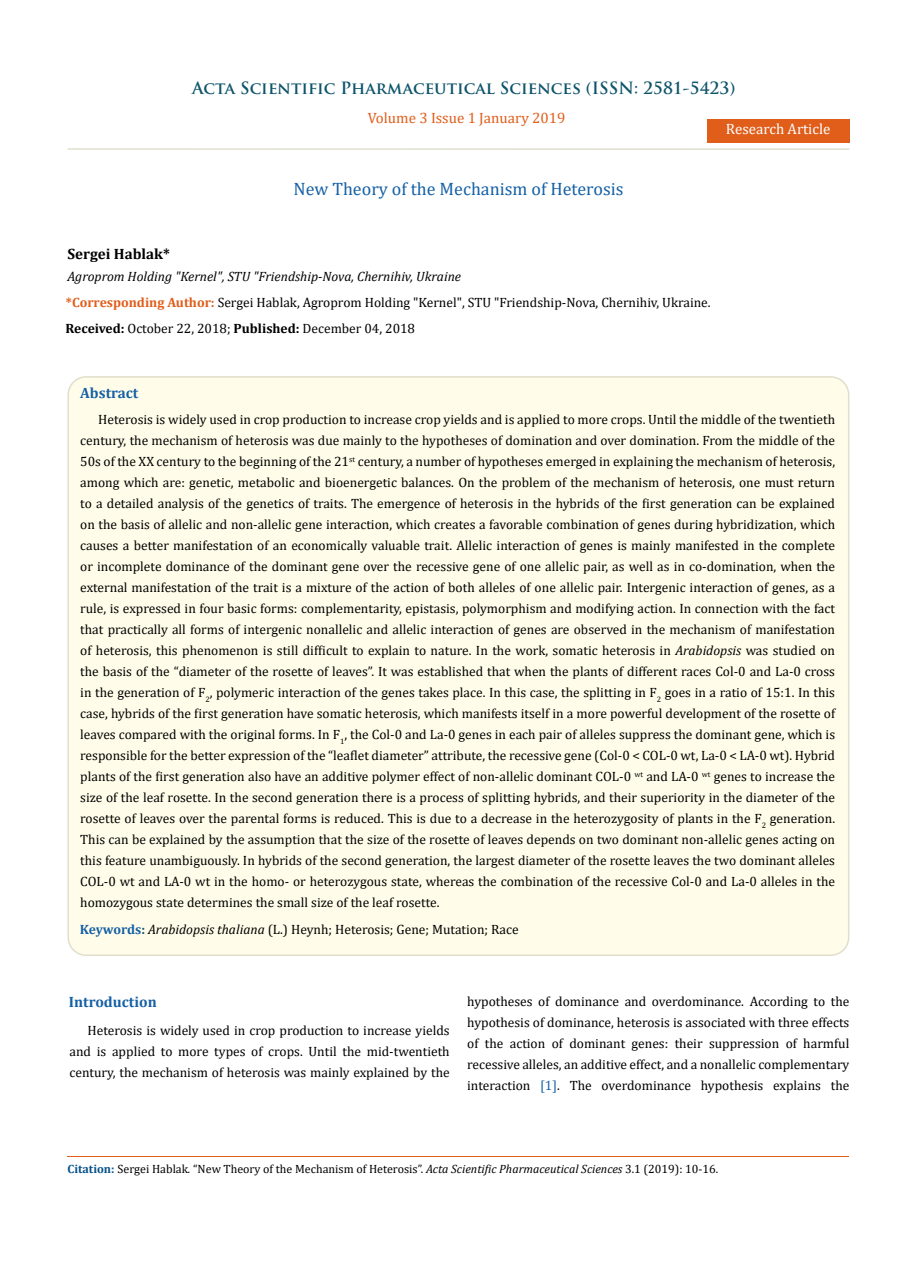
<style>
.page{position:relative;width:917px;height:1262px;background:#fff}
.page>*{position:absolute;margin:0;border:0;box-sizing:border-box;transform-origin:0 0}
.t1{font:18px "Cambria";color:#1560a6}
.t2{font:700 16.5px "Trajan Pro";color:#0e546a}
.t3{font:15px "Cambria";color:#e05d1a}
.t4{font:700 15px "Cambria";color:#1560a6}
.t5{font:15px "Cambria";color:#fff}
.t6{font:700 15px "Cambria";color:#000}
.t7{font:13.5px/21px "Cambria";color:#000;text-align:justify}
.t8{font:12px "Cambria";color:#000}
.s1{font-style:italic}
.s2{font-weight:700;color:#e05d1a}
.s3{font-weight:700}
.s4{font-weight:700;color:#1560a6}
.s5{font-weight:700;color:#0e546a}
.s6{color:#1560a6}
.s7{font-weight:700;color:#035089}
</style>
<div class="page">
<div style="left:707px;top:119px;width:142px;height:23px;background:#e05d1a"></div>
<div style="left:68px;top:377px;width:780px;height:578px;background:#fffde9;border-radius:18px"></div>
<hr style="left:67px;top:1156px;width:782px;height:1px;background:#e05d1a">
<hr style="left:67px;top:148px;width:782px;height:2px;background:#e0dfcd">
<p class="t2" style="left:192px;top:77px;width:545px">Acta Scientific Pharmaceutical Sciences (ISSN: 2581-5423)</p>
<p class="t3" style="left:368px;top:109px;width:199px">Volume 3 Issue 1 January 2019</p>
<p class="t5" style="left:726px;top:120px;width:106px">Research Article</p>
<h1 class="t1" style="left:293px;top:178px;width:331px">New Theory of the Mechanism of Heterosis</h1>
<p class="t6" style="left:67px;top:243px;width:104px">Sergei Hablak*</p>
<p class="t7" style="left:66px;top:263px;width:646px;line-height:25.8px"><span class="s1">Agroprom Holding "Kernel", STU "Friendship-Nova, Chernihiv, Ukraine<br></span><span class="s2">*Corresponding Author:</span> Sergei Hablak, Agroprom Holding "Kernel", STU "Friendship-Nova, Chernihiv, Ukraine.</p>
<p class="t7" style="left:66px;top:318px;width:351px"><span class="s3">Received:</span> October 22, 2018; <span class="s3">Published:</span> December 04, 2018</p>
<p class="t4" style="left:80px;top:382px;width:60px">Abstract</p>
<p class="t7" style="left:80px;top:409px;width:756px;text-indent:18px">Heterosis is widely used in crop production to increase crop yields and is applied to more crops. Until the middle of the twentieth century, the mechanism of heterosis was due mainly to the hypotheses of domination and over domination. From the middle of the 50s of the XX century to the beginning of the 21<sup>st</sup> century, a number of hypotheses emerged in explaining the mechanism of heterosis, among which are: genetic, metabolic and bioenergetic balances. On the problem of the mechanism of heterosis, one must return to a detailed analysis of the genetics of traits. The emergence of heterosis in the hybrids of the first generation can be explained on the basis of allelic and non-allelic gene interaction, which creates a favorable combination of genes during hybridization, which causes a better manifestation of an economically valuable trait. Allelic interaction of genes is mainly manifested in the complete or incomplete dominance of the dominant gene over the recessive gene of one allelic pair, as well as in co-domination, when the external manifestation of the trait is a mixture of the action of both alleles of one allelic pair. Intergenic interaction of genes, as a rule, is expressed in four basic forms: complementarity, epistasis, polymorphism and modifying action. In connection with the fact that practically all forms of intergenic nonallelic and allelic interaction of genes are observed in the mechanism of manifestation of heterosis, this phenomenon is still difficult to explain to nature. In the work, somatic heterosis in <span class="s1">Arabidopsis</span> was studied on the basis of the “diameter of the rosette of leaves”. It was established that when the plants of different races Col-0 and La-0 cross in the generation of F<sub>2</sub>, polymeric interaction of the genes takes place. In this case, the splitting in F<sub>2</sub> goes in a ratio of 15:1. In this case, hybrids of the first generation have somatic heterosis, which manifests itself in a more powerful development of the rosette of leaves compared with the original forms. In F<sub>1</sub>, the Col-0 and La-0 genes in each pair of alleles suppress the dominant gene, which is responsible for the better expression of the “leaflet diameter” attribute, the recessive gene (Col-0 &lt; COL-0 wt, La-0 &lt; LA-0 wt). Hybrid plants of the first generation also have an additive polymer effect of non-allelic dominant COL-0 <sup>wt</sup> and LA-0 <sup>wt</sup> genes to increase the size of the leaf rosette. In the second generation there is a process of splitting hybrids, and their superiority in the diameter of the rosette of leaves over the parental forms is reduced. This is due to a decrease in the heterozygosity of plants in the F<sub>2</sub> generation.<br>This can be explained by the assumption that the size of the rosette of leaves depends on two dominant non-allelic genes acting on this feature unambiguously. In hybrids of the second generation, the largest diameter of the rosette leaves the two dominant alleles COL-0 wt and LA-0 wt in the homo- or heterozygous state, whereas the combination of the recessive Col-0 and La-0 alleles in the homozygous state determines the small size of the leaf rosette.</p>
<p class="t7" style="left:80px;top:918px;width:440px"><span class="s4">Keywords</span><span class="s5">:</span> <span class="s1">Arabidopsis thaliana</span> (L.) Heynh; Heterosis; Gene; Mutation; Race</p>
<p class="t4" style="left:69px;top:991px;width:89px">Introduction</p>
<p class="t7" style="left:69px;top:1020px;width:382px;text-indent:18px">Heterosis is widely used in crop production to increase yields and is applied to more types of crops. Until the mid-twentieth century, the mechanism of heterosis was mainly explained by the</p>
<p class="t7" style="left:467px;top:990px;width:384px">hypotheses of dominance and overdominance. According to the hypothesis of dominance, heterosis is associated with three effects of the action of dominant genes: their suppression of harmful recessive alleles, an additive effect, and a nonallelic complementary interaction <span class="s6">[1]</span>. The overdominance hypothesis explains the</p>
<p class="t8" style="left:67px;top:1161px;width:652px"><span class="s7">Citation:</span> Sergei Hablak<span class="s1">.</span> “New Theory of the Mechanism of Heterosis”. <span class="s1">Acta Scientific Pharmaceutical Sciences</span> 3.1 (2019): 10-16.</p>
</div>
